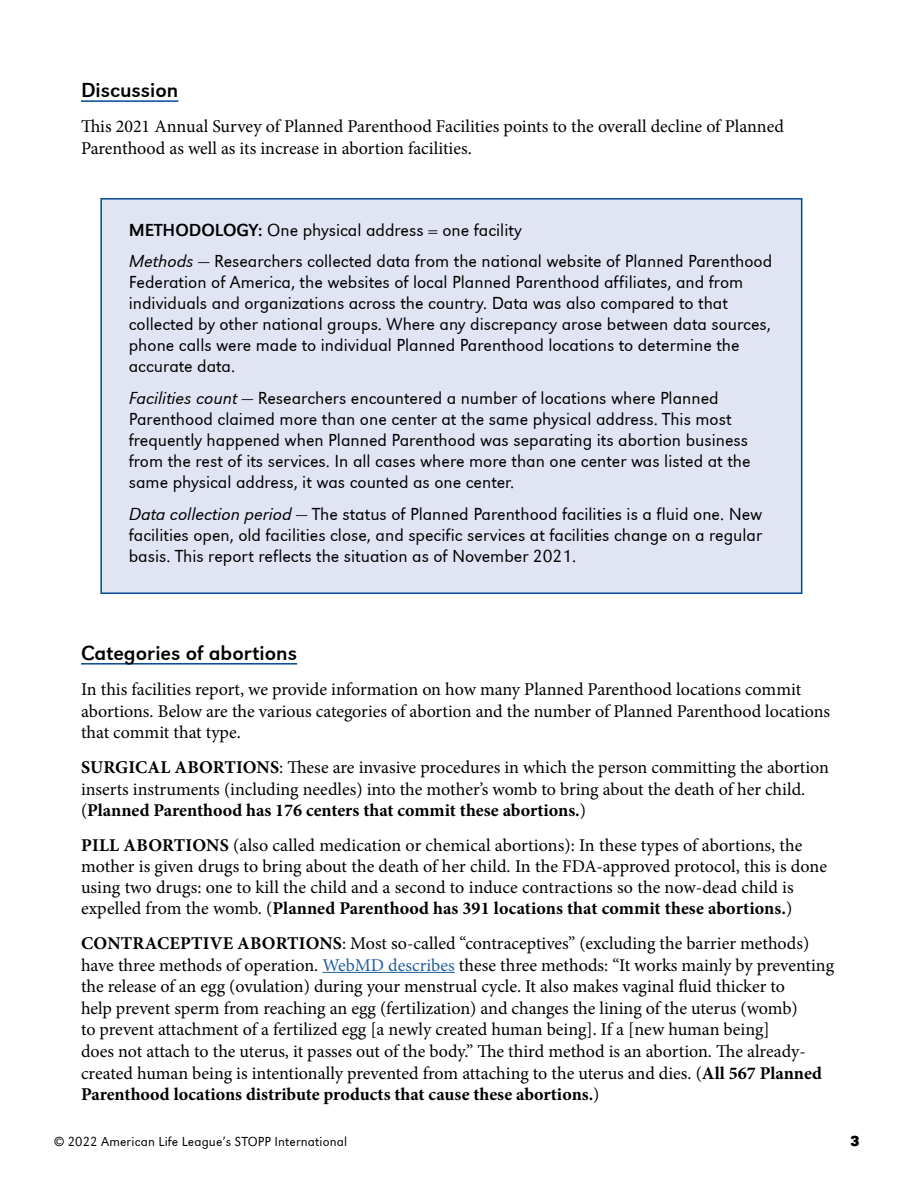
<style>
.page{position:relative;width:918px;height:1188px;background:#fff}
.page>*{position:absolute;margin:0;border:0;box-sizing:border-box;transform-origin:0 0}
.t1{font:21px "URW Grotesk T";color:#000}
.t2{font:18px/21.6px "Minion Pro";color:#000}
.t3{font:300 18px/21px "URW Grotesk T";color:#000}
.t4{font:700 15px "URW Grotesk T";color:#000}
.t5{font:300 13.5px "URW Grotesk T";letter-spacing:.01em;color:#000}
.s1{font-weight:400}
.s2{font-style:italic}
.s3{font-weight:700}
.s4{color:#215e9e}
</style>
<div class="page">
<hr style="left:81px;top:100px;width:97px;height:2px;background:#004a8f">
<div style="left:100px;top:198px;width:702px;height:396px;background:#e1e4f3;border:2px solid #004a8f"></div>
<hr style="left:81px;top:663px;width:216px;height:2px;background:#004a8f">
<hr style="left:322px;top:972px;width:133px;height:1px;background:#215e9e">
<p class="t1" style="left:81px;top:78px;width:99px">Discussion</p>
<p class="t2" style="left:81px;top:116px;width:704px">This 2021 Annual Survey of Planned Parenthood Facilities points to the overall decline of Planned<br>Parenthood as well as its increase in abortion facilities.</p>
<p class="t3" style="left:129px;top:214px;width:645px;line-height:31.8px"><span class="s1">METHODOLOGY:</span> One physical address = one facility<br><span class="s2">Methods</span> — Researchers collected data from the national website of Planned Parenthood</p>
<p class="t3" style="left:129px;top:272px;width:644px">Federation of America, the websites of local Planned Parenthood affiliates, and from individuals and organizations across the country. Data was also compared to that collected by other national groups. Where any discrepancy arose between data sources, phone calls were made to individual Planned Parenthood locations to determine the accurate data.</p>
<p class="t3" style="left:129px;top:388px;width:623px"><span class="s2">Facilities count</span> — Researchers encountered a number of locations where Planned Parenthood claimed more than one center at the same physical address. This most frequently happened when Planned Parenthood was separating its abortion business from the rest of its services. In all cases where more than one center was listed at the same physical address, it was counted as one center.</p>
<p class="t3" style="left:129px;top:504px;width:635px;text-align:justify"><span class="s2">Data collection period</span> — The status of Planned Parenthood facilities is a fluid one. New facilities open, old facilities close, and specific services at facilities change on a regular basis. This report reflects the situation as of November 2021.</p>
<p class="t1" style="left:81px;top:641px;width:218px">Categories of abortions</p>
<p class="t2" style="left:81px;top:678px;width:751px">In this facilities report, we provide information on how many Planned Parenthood locations commit abortions. Below are the various categories of abortion and the number of Planned Parenthood locations that commit that type.</p>
<p class="t2" style="left:81px;top:757px;width:750px"><span class="s3">SURGICAL ABORTIONS</span>: These are invasive procedures in which the person committing the abortion inserts instruments (including needles) into the mother’s womb to bring about the death of her child. (<span class="s3">Planned Parenthood has 176 centers that commit these abortions.</span>)</p>
<p class="t2" style="left:81px;top:835px;width:748px;line-height:21px"><span class="s3">PILL ABORTIONS</span> (also called medication or chemical abortions): In these types of abortions, the mother is given drugs to bring about the death of her child. In the FDA-approved protocol, this is done using two drugs: one to kill the child and a second to induce contractions so the now-dead child is expelled from the womb. (<span class="s3">Planned Parenthood has 391 locations that commit these abortions.</span>)</p>
<p class="t2" style="left:81px;top:933px;width:755px"><span class="s3">CONTRACEPTIVE ABORTIONS</span>: Most so-called “contraceptives” (excluding the barrier methods) have three methods of operation. <span class="s4">WebMD describes</span> these three methods: “It works mainly by preventing the release of an egg (ovulation) during your menstrual cycle. It also makes vaginal fluid thicker to<br>help prevent sperm from reaching an egg (fertilization) and changes the lining of the uterus (womb)<br>to prevent attachment of a fertilized egg [a newly created human being]. If a [new human being]<br>does not attach to the uterus, it passes out of the body.” The third method is an abortion. The already&shy;created human being is intentionally prevented from attaching to the uterus and dies. (<span class="s3">All 567 Planned Parenthood locations distribute products that cause these abortions.</span>)</p>
<p class="t5" style="left:54px;top:1133px;width:295px">© 2022 American Life League’s STOPP International</p>
<p class="t4" style="left:850px;top:1132px;width:11px">3</p>
</div>
